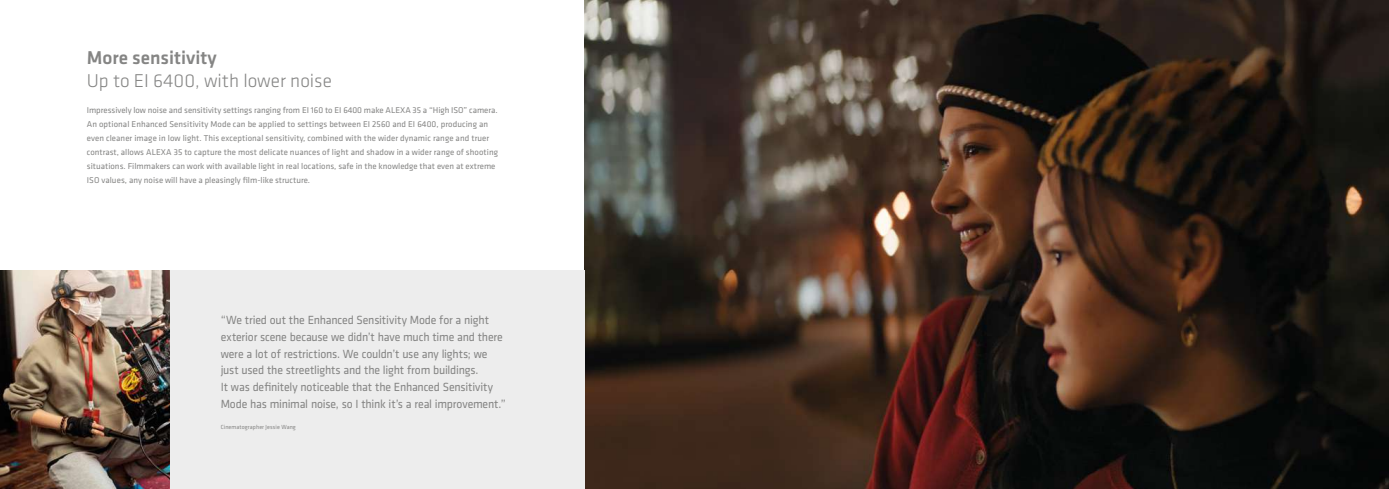
<style>
.page{position:relative;width:1389px;height:489px;background:#fff}
.page>*{position:absolute;margin:0;border:0;box-sizing:border-box;transform-origin:0 0}
.t1{font:300 19.25px "Klavika";color:#858584}
.t2{font:500 19.25px "Klavika";color:#858584}
.t3{font:12.25px/16.6px "Klavika";letter-spacing:-.015em;color:#858584;scale:.96 1}
.t4{font:8.75px/14px "Klavika";letter-spacing:.005em;color:#858584}
.t5{font:6.12px "Klavika";letter-spacing:.015em;color:#858584;scale:.96 1}
</style>
<div class="page">
<img style="left:584px;top:0;width:805px;height:489px">
<div style="left:170px;top:271px;width:414px;height:218px;background:#ededed"></div>
<img style="left:0;top:271px;width:170px;height:218px">
<h1 class="t2" style="left:87px;top:45px;width:131px">More sensitivity</h1>
<h1 class="t1" style="left:87px;top:69px;width:247px">Up to EI 6400, with lower noise</h1>
<p class="t4" style="left:87px;top:102px;width:413px">Impressively low noise and sensitivity settings ranging from EI 160 to EI 6400 make ALEXA 35 a “High ISO” camera.<br>An optional Enhanced Sensitivity Mode can be applied to settings between EI 2560 and EI 6400, producing an even cleaner image in low light. This exceptional sensitivity, combined with the wider dynamic range and truer contrast, allows ALEXA 35 to capture the most delicate nuances of light and shadow in a wider range of shooting situations. Filmmakers can work with available light in real locations, safe in the knowledge that even at extreme ISO values, any noise will have a pleasingly film-like structure.</p>
<p class="t3" style="left:221px;top:311px;width:299px">“We tried out the Enhanced Sensitivity Mode for a night exterior scene because we didn’t have much time and there were a lot of restrictions. We couldn’t use any lights; we just used the streetlights and the light from buildings.<br>It was definitely noticeable that the Enhanced Sensitivity Mode has minimal noise, so I think it’s a real improvement.”</p>
<p class="t5" style="left:221px;top:422px;width:80px">Cinematographer Jessie Wang</p>
</div>
